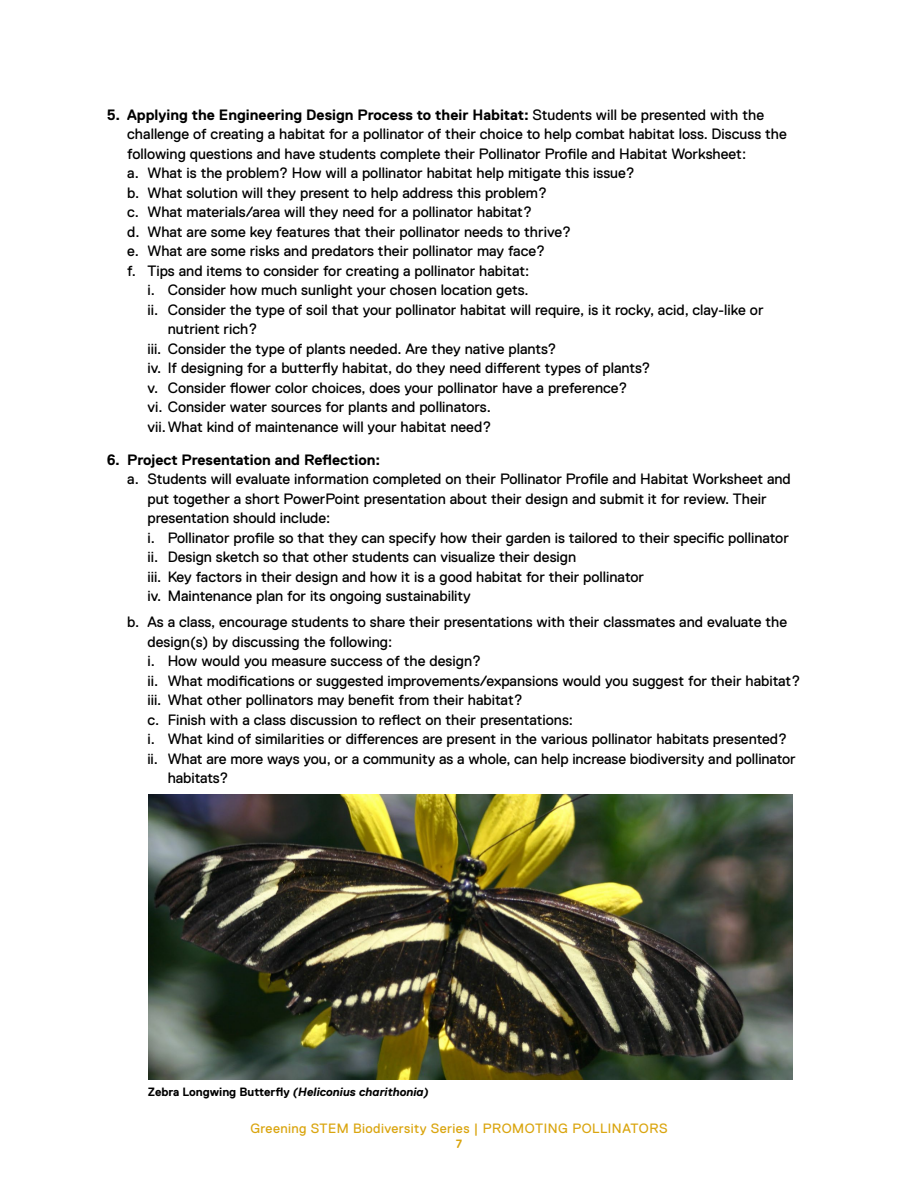
<style>
.page{position:relative;width:918px;height:1188px;background:#fff}
.page>*{position:absolute;margin:0;border:0;box-sizing:border-box;transform-origin:0 0}
.t1{font:15px/19.5px "Replica Std";color:#000}
.t2{font:700 15px "Replica Std";color:#000}
.t3{font:13.5px "Replica Std";letter-spacing:.03em;color:#daa50f}
.t4{font:italic 700 12px "Replica Std";color:#000}
.t5{font:700 12px "Replica Std";color:#daa50f}
.s1{font-weight:400}
.s2{font-style:normal}
</style>
<div class="page">
<img style="left:148px;top:795px;width:645px;height:285px">
<p class="t2" style="left:107px;top:106px;width:659px">5. Applying the Engineering Design Process to their Habitat: <span class="s1">Students will be presented with the</span></p>
<p class="t1" style="left:127px;top:124px;width:661px">challenge of creating a habitat for a pollinator of their choice to help combat habitat loss. Discuss the</p>
<p class="t1" style="left:127px;top:144px;width:621px">following questions and have students complete their Pollinator Profile and Habitat Worksheet:</p>
<p class="t1" style="left:127px;top:163px;width:509px">a. What is the problem? How will a pollinator habitat help mitigate this issue?</p>
<p class="t1" style="left:127px;top:183px;width:421px">b. What solution will they present to help address this problem?</p>
<p class="t1" style="left:127px;top:202px;width:406px">c. What materials/area will they need for a pollinator habitat?</p>
<p class="t1" style="left:127px;top:222px;width:445px">d. What are some key features that their pollinator needs to thrive?</p>
<p class="t1" style="left:127px;top:241px;width:419px">e. What are some risks and predators their pollinator may face?</p>
<p class="t1" style="left:127px;top:261px;width:404px">f. Tips and items to consider for creating a pollinator habitat:</p>
<p class="t1" style="left:147px;top:280px;width:383px">i. Consider how much sunlight your chosen location gets.</p>
<p class="t1" style="left:147px;top:300px;width:618px">ii. Consider the type of soil that your pollinator habitat will require, is it rocky, acid, clay-like or</p>
<p class="t1" style="left:168px;top:319px;width:91px">nutrient rich?</p>
<p class="t1" style="left:147px;top:339px;width:411px">iii. Consider the type of plants needed. Are they native plants?</p>
<p class="t1" style="left:147px;top:358px;width:505px">iv. If designing for a butterfly habitat, do they need different types of plants?</p>
<p class="t1" style="left:147px;top:378px;width:481px">v. Consider flower color choices, does your pollinator have a preference?</p>
<p class="t1" style="left:147px;top:397px;width:345px">vi. Consider water sources for plants and pollinators.</p>
<p class="t1" style="left:147px;top:417px;width:345px">vii.What kind of maintenance will your habitat need?</p>
<p class="t2" style="left:107px;top:451px;width:275px">6. Project Presentation and Reflection:</p>
<p class="t1" style="left:147px;top:469px;width:645px;text-indent:-20px">a. Students will evaluate information completed on their Pollinator Profile and Habitat Worksheet and put together a short PowerPoint presentation about their design and submit it for review. Their presentation should include:<br>i. Pollinator profile so that they can specify how their garden is tailored to their specific pollinator ii. Design sketch so that other students can visualize their design<br>iii. Key factors in their design and how it is a good habitat for their pollinator<br>iv. Maintenance plan for its ongoing sustainability</p>
<p class="t1" style="left:127px;top:613px;width:661px">b. As a class, encourage students to share their presentations with their classmates and evaluate the</p>
<p class="t1" style="left:147px;top:632px;width:246px">design(s) by discussing the following:</p>
<p class="t1" style="left:147px;top:652px;width:335px">i. How would you measure success of the design?</p>
<p class="t1" style="left:147px;top:671px;width:654px">ii. What modifications or suggested improvements/expansions would you suggest for their habitat?</p>
<p class="t1" style="left:147px;top:691px;width:377px">iii. What other pollinators may benefit from their habitat?</p>
<p class="t1" style="left:147px;top:710px;width:427px">c. Finish with a class discussion to reflect on their presentations:</p>
<p class="t1" style="left:147px;top:730px;width:641px">i. What kind of similarities or differences are present in the various pollinator habitats presented?</p>
<p class="t1" style="left:147px;top:749px;width:650px">ii. What are more ways you, or a community as a whole, can help increase biodiversity and pollinator</p>
<p class="t1" style="left:168px;top:769px;width:62px">habitats?</p>
<p class="t4" style="left:148px;top:1085px;width:282px"><span class="s2">Zebra Longwing Butterfly</span> (Heliconius charithonia)</p>
<p class="t3" style="left:250px;top:1121px;width:419px">Greening STEM Biodiversity Series | PROMOTING POLLINATORS</p>
<p class="t5" style="left:456px;top:1137px;width:8px">7</p>
</div>
